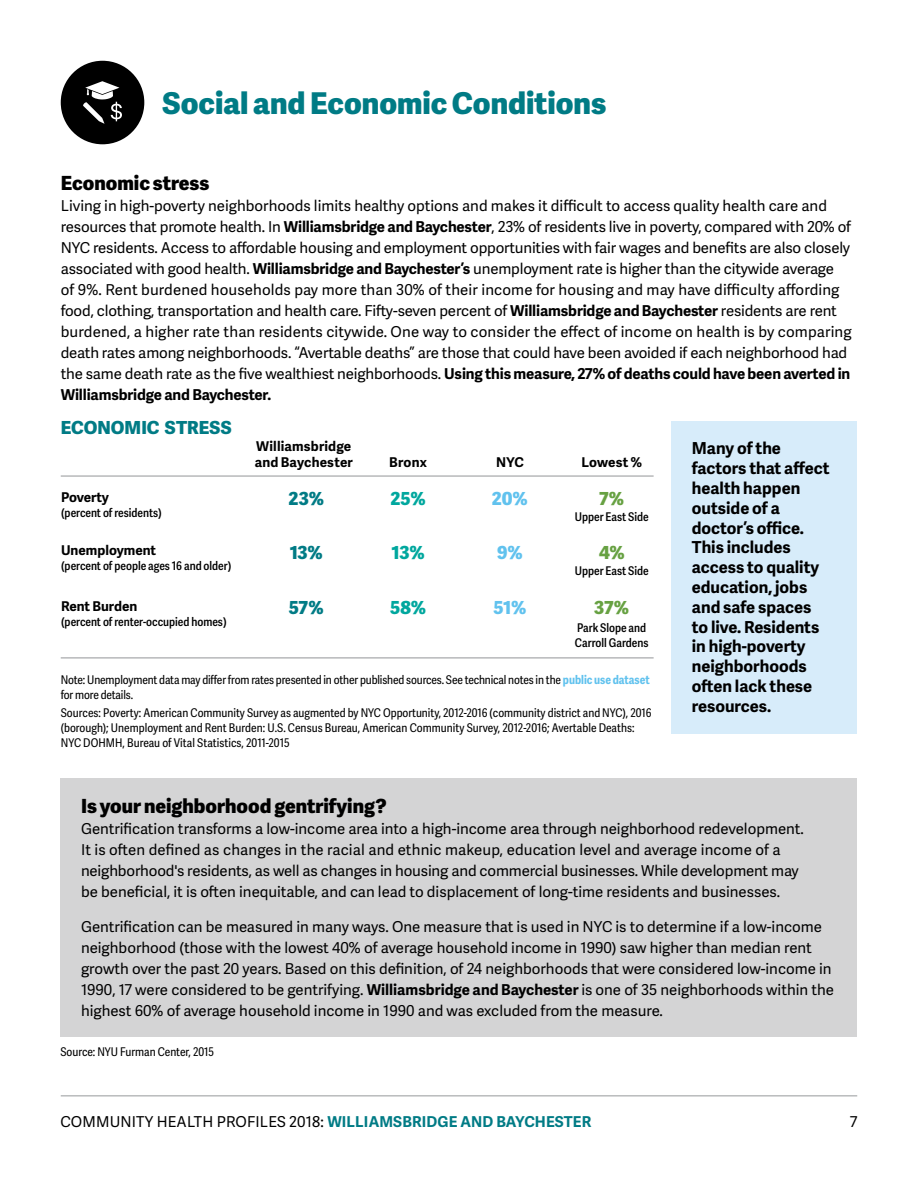
<style>
.page{position:relative;width:918px;height:1188px;background:#fff}
.page>*{position:absolute;margin:0;border:0;box-sizing:border-box;transform-origin:0 0}
.t1{font:800 30px "Adelle Sans";color:#007b85}
.t2{font:800 19.5px "Adelle Sans";color:#000}
.t3{font:800 18px "Adelle Sans";color:#007b85}
.t4{font:800 18px "Adelle Sans";color:#00a79e}
.t5{font:800 18px "Adelle Sans";color:#61c2ee}
.t6{font:800 18px "Adelle Sans";color:#67a142}
.t7{font:700 16.5px/19.8px "Adelle Sans";color:#000}
.t8{font:15px/21px "Adelle Sans";color:#000}
.t9{font:700 13.5px/16.2px "Adelle Sans";letter-spacing:.005em;color:#000}
.t10{font:700 13.5px "Adelle Sans";letter-spacing:-.015em;color:#000}
.t11{font:12px/15px "Adelle Sans Cnd";color:#000}
.t12{font:12px/15px "Adelle Sans Cnd Sb";color:#000}
.s1{font-weight:700}
.s2{font-weight:700;color:#61c2ee}
.s3{font-weight:700;color:#007b85}
</style>
<div class="page">
<hr style="left:61px;top:1096px;width:796px;height:1px;background:#96999b">
<div style="left:61px;top:778px;width:796px;height:259px;background:#d4d4d5"></div>
<div style="left:672px;top:422px;width:185px;height:312px;background:#d7ecfa"></div>
<hr style="left:61px;top:476px;width:593px;height:1px;background:#939598">
<hr style="left:61px;top:658px;width:593px;height:1px;background:#939598">
<div style="left:61px;top:61px;width:83px;height:83px;background:#000;border-radius:50%"></div>
<svg style="left:83px;top:81px;width:39px;height:43px"></svg>
<h1 class="t1" style="left:163px;top:81px;width:445px">Social and Economic Conditions</h1>
<h2 class="t2" style="left:61px;top:169px;width:150px">Economic stress</h2>
<p class="t8" style="left:61px;top:195px;width:792px">Living in high-poverty neighborhoods limits healthy options and makes it difficult to access quality health care and resources that promote health. In <span class="s1">Williamsbridge and Baychester</span>, 23% of residents live in poverty, compared with 20% of NYC residents. Access to affordable housing and employment opportunities with fair wages and benefits are also closely associated with good health. <span class="s1">Williamsbridge and Baychester’s</span> unemployment rate is higher than the citywide average<br>of 9%. Rent burdened households pay more than 30% of their income for housing and may have difficulty affording food, clothing, transportation and health care. Fifty-seven percent of <span class="s1">Williamsbridge and Baychester</span> residents are rent burdened, a higher rate than residents citywide. One way to consider the effect of income on health is by comparing death rates among neighborhoods. “Avertable deaths” are those that could have been avoided if each neighborhood had the same death rate as the five wealthiest neighborhoods. <span class="s1">Using this measure, 27% of deaths could have been averted in Williamsbridge and Baychester.</span></p>
<p class="t3" style="left:61px;top:414px;width:173px">ECONOMIC STRESS</p>
<p class="t10" style="left:61px;top:487px;width:49px">Poverty</p>
<p class="t12" style="left:61px;top:505px;width:102px">(percent of residents)</p>
<p class="t9" style="left:61px;top:542px;width:97px">Unemployment</p>
<p class="t12" style="left:61px;top:558px;width:172px">(percent of people ages 16 and older)</p>
<p class="t9" style="left:61px;top:597px;width:78px">Rent Burden</p>
<p class="t12" style="left:61px;top:613px;width:167px">(percent of renter-occupied homes)</p>
<p class="t9" style="left:255px;top:438px;width:100px">Williamsbridge and Baychester</p>
<p class="t3" style="left:289px;top:485px;width:37px">23%</p>
<p class="t3" style="left:290px;top:539px;width:35px">13%</p>
<p class="t3" style="left:289px;top:594px;width:36px">57%</p>
<p class="t9" style="left:389px;top:454px;width:39px">Bronx</p>
<p class="t4" style="left:391px;top:485px;width:37px">25%</p>
<p class="t4" style="left:391px;top:539px;width:35px">13%</p>
<p class="t4" style="left:390px;top:594px;width:38px">58%</p>
<p class="t9" style="left:496px;top:454px;width:29px">NYC</p>
<p class="t9" style="left:581px;top:454px;width:62px">Lowest %</p>
<p class="t5" style="left:492px;top:485px;width:38px">20%</p>
<p class="t6" style="left:599px;top:485px;width:27px">7%</p>
<p class="t12" style="left:575px;top:509px;width:75px">Upper East Side</p>
<p class="t5" style="left:497px;top:539px;width:27px">9%</p>
<p class="t6" style="left:599px;top:539px;width:27px">4%</p>
<p class="t12" style="left:575px;top:562px;width:75px">Upper East Side</p>
<p class="t5" style="left:493px;top:594px;width:34px">51%</p>
<p class="t6" style="left:594px;top:594px;width:37px">37%</p>
<p class="t12" style="left:575px;top:620px;width:75px">Park Slope and<br>Carroll Gardens</p>
<p class="t11" style="left:61px;top:672px;width:591px">Note: Unemployment data may differ from rates presented in other published sources. See technical notes in the <span class="s2">public use dataset </span>for more details.</p>
<p class="t11" style="left:61px;top:705px;width:592px">Sources: Poverty: American Community Survey as augmented by NYC Opportunity, 2012-2016 (community district and NYC), 2016 (borough); Unemployment and Rent Burden: U.S. Census Bureau, American Community Survey, 2012-2016; Avertable Deaths:<br>NYC DOHMH, Bureau of Vital Statistics, 2011-2015</p>
<p class="t7" style="left:692px;top:438px;width:139px">Many of the factors that affect health happen outside of a doctor’s office.<br>This includes access to quality education, jobs and safe spaces to live. Residents in high-poverty neighborhoods often lack these resources.</p>
<h2 class="t2" style="left:81px;top:792px;width:307px">Is your neighborhood gentrifying?</h2>
<p class="t8" style="left:81px;top:818px;width:724px">Gentrification transforms a low-income area into a high-income area through neighborhood redevelopment.<br>It is often defined as changes in the racial and ethnic makeup, education level and average income of a neighborhood's residents, as well as changes in housing and commercial businesses. While development may be beneficial, it is often inequitable, and can lead to displacement of long-time residents and businesses.</p>
<p class="t8" style="left:81px;top:915px;width:755px">Gentrification can be measured in many ways. One measure that is used in NYC is to determine if a low-income neighborhood (those with the lowest 40% of average household income in 1990) saw higher than median rent growth over the past 20 years. Based on this definition, of 24 neighborhoods that were considered low-income in 1990, 17 were considered to be gentrifying. <span class="s1">Williamsbridge and Baychester</span> is one of 35 neighborhoods within the highest 60% of average household income in 1990 and was excluded from the measure.</p>
<p class="t11" style="left:60px;top:1044px;width:155px">Source: NYU Furman Center, 2015</p>
<p class="t8" style="left:60px;top:1111px;width:532px">COMMUNITY HEALTH PROFILES 2018: <span class="s3">WILLIAMSBRIDGE AND BAYCHESTER</span></p>
<p class="t8" style="left:850px;top:1111px;width:9px">7</p>
</div>
